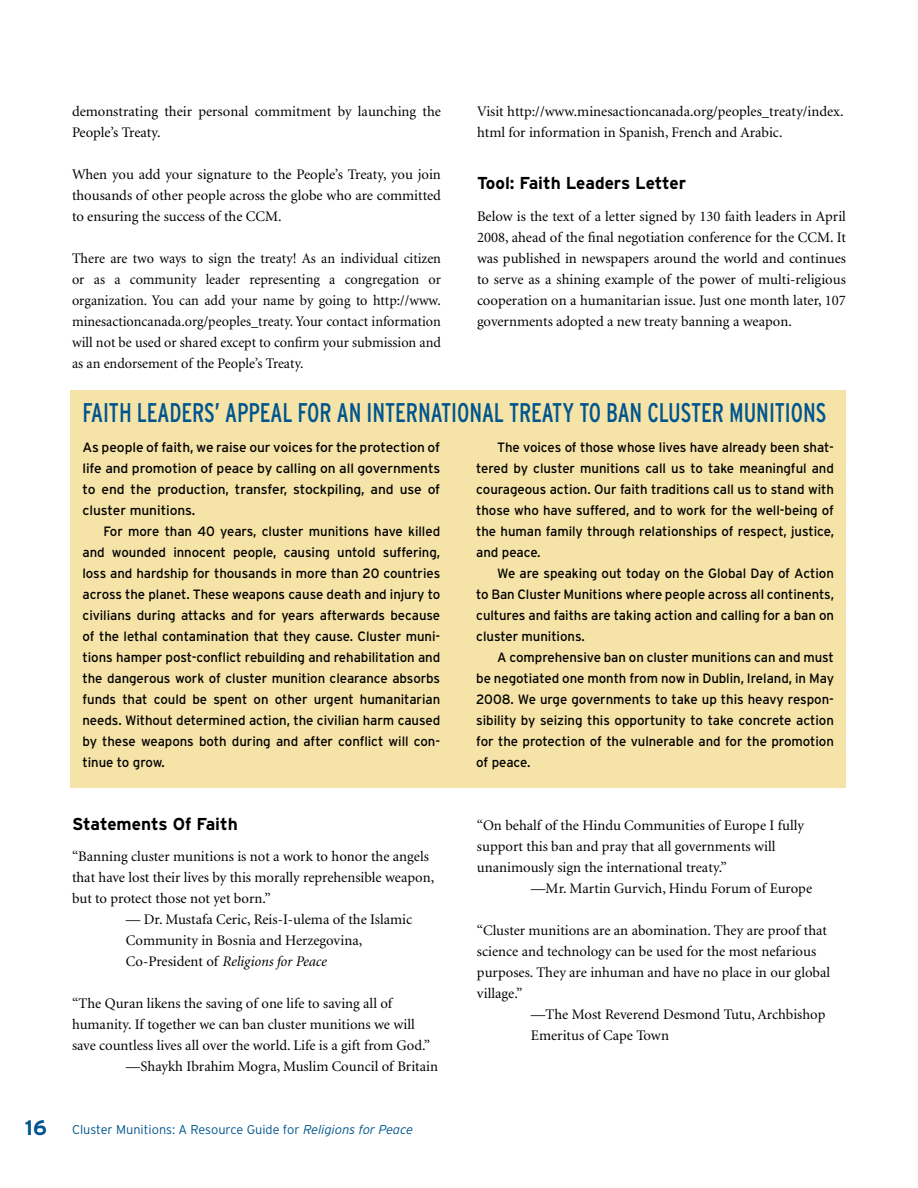
<style>
.page{position:relative;width:918px;height:1188px;background:#fff}
.page>*{position:absolute;margin:0;border:0;box-sizing:border-box;transform-origin:0 0}
.t1{font:condensed 27px "Interstate";letter-spacing:-.005em;color:#00558e;scale:.89 1}
.t2{font:700 17.25px "Interstate";color:#000}
.t3{font:14.7px/21px "Minion";color:#000}
.t4{font:13.5px/21px "Interstate";letter-spacing:-.005em;color:#000;text-align:justify}
.t5{font:300 12.75px "Interstate";color:#00558e}
.s1{font-style:italic}
.s2{font-weight:700;font-size:21px}
</style>
<div class="page">
<div style="left:70px;top:390px;width:776px;height:397px;background:#f5e3a7"></div>
<p class="t3" style="left:72px;top:101px;width:371px">demonstrating their personal commitment by launching the<br>People’s Treaty.</p>
<p class="t3" style="left:72px;top:164px;width:370px;text-align:justify">When you add your signature to the People’s Treaty, you join thousands of other people across the globe who are committed to ensuring the success of the CCM.</p>
<p class="t3" style="left:72px;top:248px;width:371px;text-align:justify">There are two ways to sign the treaty! As an individual citizen or as a community leader representing a congregation or organization. You can add your name by going to http://www. minesactioncanada.org/peoples_treaty. Your contact information will not be used or shared except to confirm your submission and as an endorsement of the People’s Treaty.</p>
<p class="t3" style="left:477px;top:101px;width:368px">Visit http://www.minesactioncanada.org/peoples_treaty/index. html for information in Spanish, French and Arabic.</p>
<p class="t2" style="left:477px;top:173px;width:211px">Tool: Faith Leaders Letter</p>
<p class="t3" style="left:477px;top:206px;width:371px;text-align:justify">Below is the text of a letter signed by 130 faith leaders in April 2008, ahead of the final negotiation conference for the CCM. It was published in newspapers around the world and continues to serve as a shining example of the power of multi-religious cooperation on a humanitarian issue. Just one month later, 107 governments adopted a new treaty banning a weapon.</p>
<h1 class="t1" style="left:83px;top:397px;width:837px">FAITH LEADERS’ APPEAL FOR AN INTERNATIONAL TREATY TO BAN CLUSTER MUNITIONS</h1>
<p class="t4" style="left:82px;top:437px;width:359px">As people of faith, we raise our voices for the protection of life and promotion of peace by calling on all governments to end the production, transfer, stockpiling, and use of cluster munitions.</p>
<p class="t4" style="left:83px;top:521px;width:359px;text-indent:21px">For more than 40 years, cluster munitions have killed and wounded innocent people, causing untold suffering, loss and hardship for thousands in more than 20 countries across the planet. These weapons cause death and injury to civilians during attacks and for years afterwards because of the lethal contamination that they cause. Cluster muni&shy;tions hamper post-conflict rebuilding and rehabilitation and the dangerous work of cluster munition clearance absorbs funds that could be spent on other urgent humanitarian needs. Without determined action, the civilian harm caused by these weapons both during and after conflict will con&shy;tinue to grow.</p>
<p class="t2" style="left:72px;top:814px;width:167px">Statements Of Faith</p>
<p class="t3" style="left:72px;top:846px;width:364px">“Banning cluster munitions is not a work to honor the angels that have lost their lives by this morally reprehensible weapon, but to protect those not yet born.”</p>
<p class="t3" style="left:126px;top:909px;width:288px">— Dr. Mustafa Ceric, Reis-I-ulema of the Islamic<br>Community in Bosnia and Herzegovina,<br>Co-President of <span class="s1">Religions for Peace</span></p>
<p class="t3" style="left:72px;top:993px;width:322px">“The Quran likens the saving of one life to saving all of</p>
<p class="t3" style="left:72px;top:1014px;width:344px">humanity. If together we can ban cluster munitions we will</p>
<p class="t3" style="left:72px;top:1035px;width:360px">save countless lives all over the world. Life is a gift from God.”</p>
<p class="t3" style="left:126px;top:1056px;width:314px">—Shaykh Ibrahim Mogra, Muslim Council of Britain</p>
<p class="t5" style="left:25px;top:1123px;width:389px"><span class="s2">16</span> Cluster Munitions: A Resource Guide for <span class="s1">Religions for Peace</span></p>
<p class="t4" style="left:476px;top:437px;width:359px;text-indent:21px">The voices of those whose lives have already been shat&shy;tered by cluster munitions call us to take meaningful and courageous action. Our faith traditions call us to stand with those who have suffered, and to work for the well-being of the human family through relationships of respect, justice, and peace.</p>
<p class="t4" style="left:476px;top:563px;width:359px;text-indent:21px">We are speaking out today on the Global Day of Action to Ban Cluster Munitions where people across all continents, cultures and faiths are taking action and calling for a ban on cluster munitions.</p>
<p class="t4" style="left:476px;top:647px;width:359px;text-indent:21px">A comprehensive ban on cluster munitions can and must be negotiated one month from now in Dublin, Ireland, in May 2008. We urge governments to take up this heavy respon&shy;sibility by seizing this opportunity to take concrete action for the protection of the vulnerable and for the promotion of peace.</p>
<p class="t3" style="left:477px;top:815px;width:329px">“On behalf of the Hindu Communities of Europe I fully support this ban and pray that all governments will unanimously sign the international treaty.”</p>
<p class="t3" style="left:531px;top:878px;width:283px">—Mr. Martin Gurvich, Hindu Forum of Europe</p>
<p class="t3" style="left:477px;top:920px;width:355px">“Cluster munitions are an abomination. They are proof that science and technology can be used for the most nefarious purposes. They are inhuman and have no place in our global village.”</p>
<p class="t3" style="left:531px;top:1004px;width:296px">—The Most Reverend Desmond Tutu, Archbishop<br>Emeritus of Cape Town</p>
</div>
